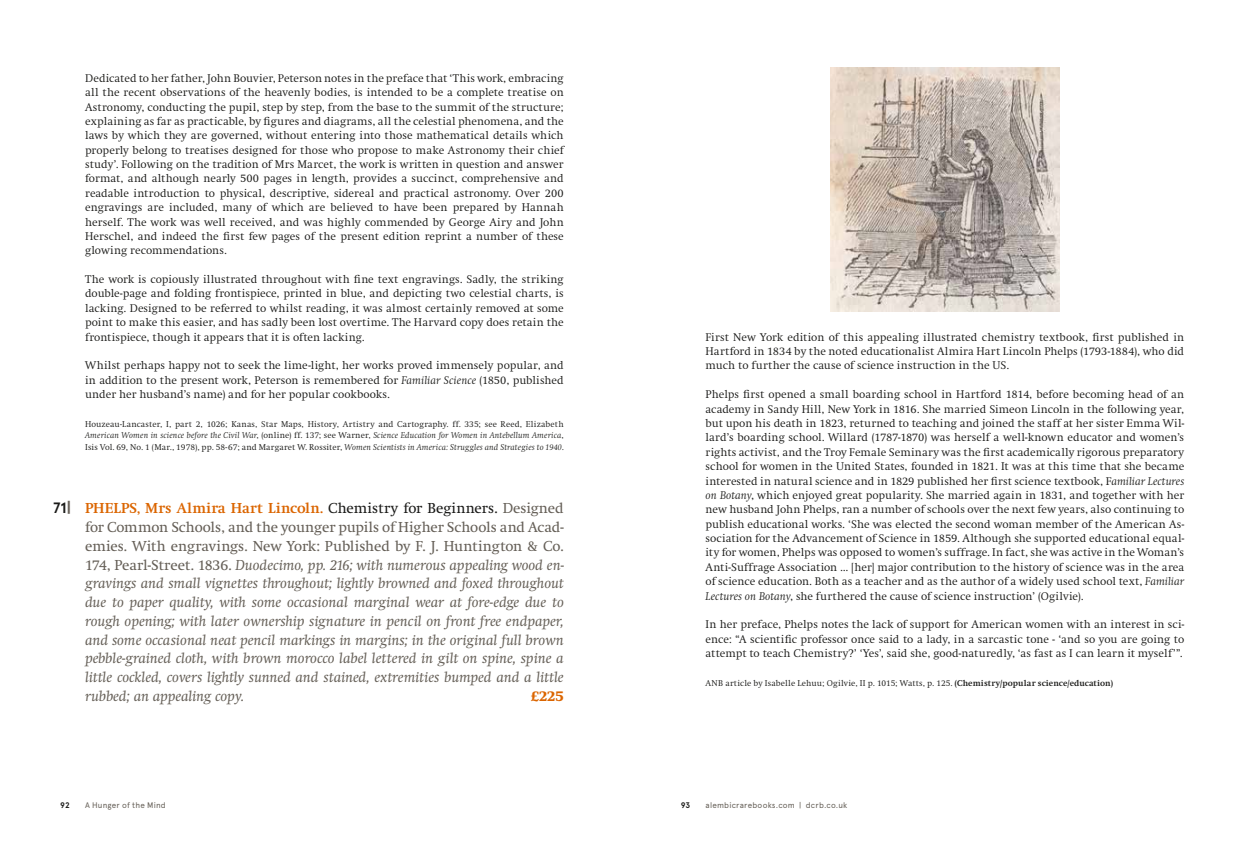
<style>
.page{position:relative;width:1241px;height:851px;background:#fff}
.page>*{position:absolute;margin:0;border:0;box-sizing:border-box;transform-origin:0 0}
.t1{font:italic 15px/18.8px "Swift";letter-spacing:-.005em;color:#655f57;text-align:justify}
.t2{font:800 15px "Swift";color:#db6500}
.t3{font:300 11.5px/14.4px "Swift";letter-spacing:.005em;color:#1a1a18;text-align:justify}
.t4{font:300 8.75px/11.2px "Swift";letter-spacing:.015em;color:#1a1a18;text-align:justify}
.t5{font:8.12px "Apercu";letter-spacing:.025em;color:#655f57}
.t6{font:700 8.12px "Apercu";color:#1a1a18}
.s1{font-style:italic}
.s2{font-family:"Apercu";font-weight:700;font-style:normal;color:#1a1a18}
.s3{font-family:"Apercu";font-weight:700;font-style:normal;font-size:16.25px}
.s4{font-weight:700;font-style:normal;color:#db6500}
.s5{font-style:normal;color:#1a1a18}
.s6{font-style:normal}
.s7{font-weight:700}
</style>
<div class="page">
<img style="left:830px;top:68px;width:229px;height:244px">
<p class="t3" style="left:85px;top:71px;width:480px">Dedicated to her father, John Bouvier, Peterson notes in the preface that ‘This work, embracing all the recent observations of the heavenly bodies, is intended to be a complete treatise on Astronomy, conducting the pupil, step by step, from the base to the summit of the structure; explaining as far as practicable, by figures and diagrams, all the celestial phenomena, and the laws by which they are governed, without entering into those mathematical details which properly belong to treatises designed for those who propose to make Astronomy their chief study’. Following on the tradition of Mrs Marcet, the work is written in question and answer format, and although nearly 500 pages in length, provides a succinct, comprehensive and readable introduction to physical, descriptive, sidereal and practical astronomy. Over 200 engravings are included, many of which are believed to have been prepared by Hannah herself. The work was well received, and was highly commended by George Airy and John Herschel, and indeed the first few pages of the present edition reprint a number of these glowing recommendations.</p>
<p class="t3" style="left:85px;top:272px;width:480px">The work is copiously illustrated throughout with fine text engravings. Sadly, the striking double-page and folding frontispiece, printed in blue, and depicting two celestial charts, is lacking. Designed to be referred to whilst reading, it was almost certainly removed at some point to make this easier, and has sadly been lost overtime. The Harvard copy does retain the frontispiece, though it appears that it is often lacking.</p>
<p class="t3" style="left:85px;top:358px;width:480px">Whilst perhaps happy not to seek the lime-light, her works proved immensely popular, and in addition to the present work, Peterson is remembered for <span class="s1">Familiar Science</span> (1850, published under her husband’s name) and for her popular cookbooks.</p>
<p class="t4" style="left:85px;top:418px;width:480px">Houzeau-Lancaster, I, part 2, 1026; Kanas, Star Maps, History, Artistry and Cartography. ff. 335; see Reed, Elizabeth <span class="s1">American Women in science before the Civil War</span>, (online) ff. 137; see Warner, <span class="s1">Science Education for Women in Antebellum America</span>, Isis Vol. 69, No. 1 (Mar., 1978), pp. 58-67; and Margaret W. Rossiter, <span class="s1">Women Scientists in America: Struggles and Strategies to 1940</span>.</p>
<p class="t1" style="left:85px;top:499px;width:480px;text-indent:-32px"><span class="s2">71</span><span class="s3">|</span> <span class="s4">PHELPS, Mrs Almira Hart Lincoln.</span> <span class="s5">Chemistry for Beginners.</span> <span class="s6">Designed for Common Schools, and the younger pupils of Higher Schools and Acad&shy;emies. With engravings. New York: Published by F. J. Huntington &amp; Co.<br>174, Pearl-Street. 1836.</span> Duodecimo, pp. 216; with numerous appealing wood en&shy;gravings and small vignettes throughout; lightly browned and foxed throughout due to paper quality, with some occasional marginal wear at fore-edge due to rough opening; with later ownership signature in pencil on front free endpaper, and some occasional neat pencil markings in margins; in the original full brown pebble-grained cloth, with brown morocco label lettered in gilt on spine, spine a little cockled, covers lightly sunned and stained, extremities bumped and a little rubbed; an appealing copy.</p>
<h1 class="t2" style="left:531px;top:687px;width:34px">£225</h1>
<p class="t3" style="left:705px;top:330px;width:480px">First New York edition of this appealing illustrated chemistry textbook, first published in Hartford in 1834 by the noted educationalist Almira Hart Lincoln Phelps (1793-1884), who did much to further the cause of science instruction in the US.</p>
<p class="t3" style="left:705px;top:387px;width:480px">Phelps first opened a small boarding school in Hartford 1814, before becoming head of an academy in Sandy Hill, New York in 1816. She married Simeon Lincoln in the following year, but upon his death in 1823, returned to teaching and joined the staff at her sister Emma Wil&shy;lard’s boarding school. Willard (1787-1870) was herself a well-known educator and women’s rights activist, and the Troy Female Seminary was the first academically rigorous preparatory school for women in the United States, founded in 1821. It was at this time that she became interested in natural science and in 1829 published her first science textbook, F<span class="s1">amiliar Lectures on Botany</span>, which enjoyed great popularity. She married again in 1831, and together with her new husband John Phelps, ran a number of schools over the next few years, also continuing to publish educational works. ‘She was elected the second woman member of the American As&shy;sociation for the Advancement of Science in 1859. Although she supported educational equal&shy;ity for women, Phelps was opposed to women’s suffrage. In fact, she was active in the Woman’s Anti-Suffrage Association ... [her] major contribution to the history of science was in the area of science education. Both as a teacher and as the author of a widely used school text, <span class="s1">Familiar Lectures on Botany</span>, she furthered the cause of science instruction’ (Ogilvie).</p>
<p class="t3" style="left:705px;top:617px;width:480px">In her preface, Phelps notes the lack of support for American women with an interest in sci&shy;ence: “A scientific professor once said to a lady, in a sarcastic tone - ‘and so you are going to attempt to teach Chemistry?’ ‘Yes’, said she, good-naturedly, ‘as fast as I can learn it myself’”.</p>
<p class="t4" style="left:705px;top:677px;width:408px">ANB article by Isabelle Lehuu; Ogilvie, II p. 1015; Watts, p. 125. <span class="s7">(Chemistry/popular science/education)</span></p>
<p class="t6" style="left:60px;top:800px;width:11px">92</p>
<p class="t5" style="left:85px;top:800px;width:82px">A Hunger of the Mind</p>
<p class="t6" style="left:680px;top:800px;width:11px">93</p>
<p class="t5" style="left:705px;top:800px;width:143px">alembicrarebooks.com | dcrb.co.uk</p>
</div>
